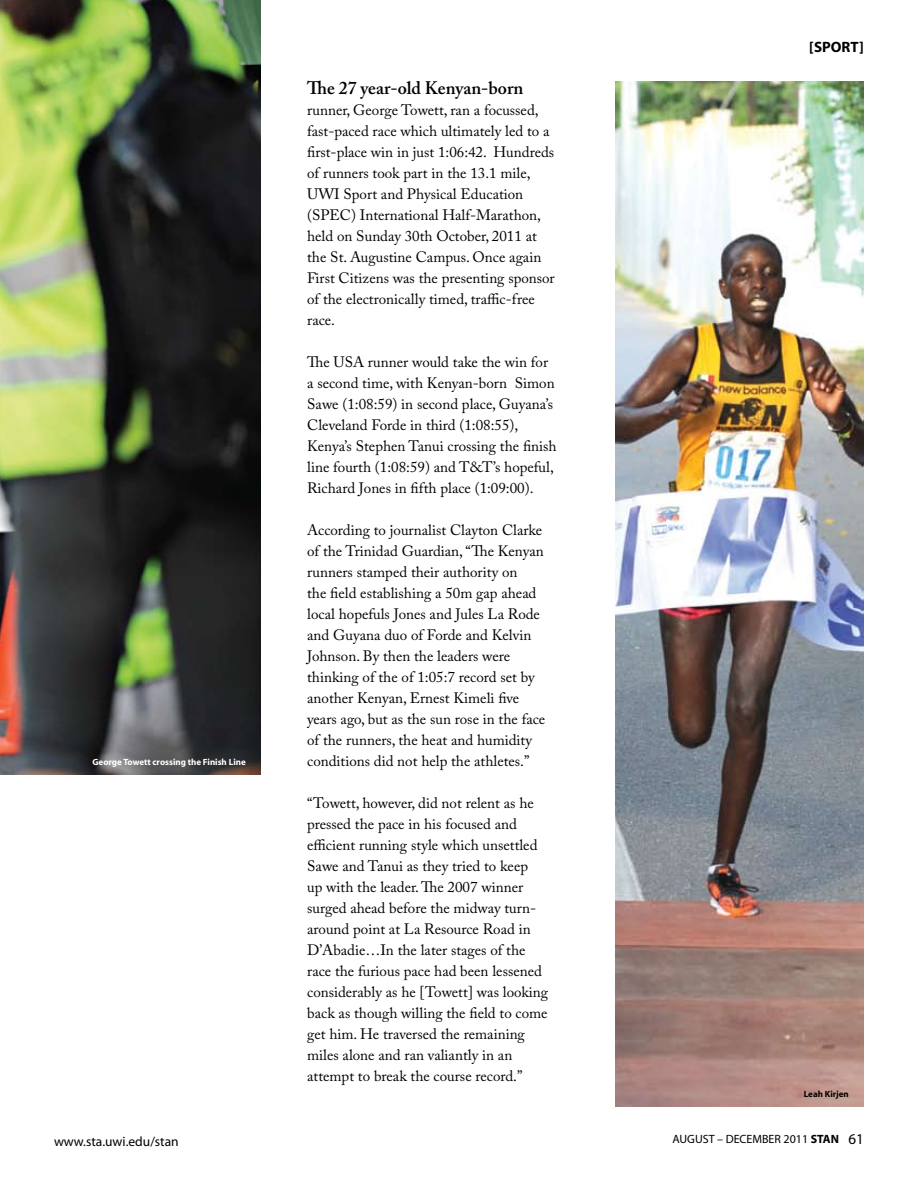
<style>
.page{position:relative;width:918px;height:1188px;background:#fff}
.page>*{position:absolute;margin:0;border:0;box-sizing:border-box;transform-origin:0 0}
.t1{font:600 18px "Adobe Caslon Pro";color:#000}
.t2{font:15px/21px "Adobe Caslon Pro";color:#000}
.t3{font:700 15px "Myriad";color:#000}
.t4{font:13.5px "Myriad";color:#000}
.t5{font:12px "Myriad";color:#000}
.t6{font:700 9px "Myriad";color:#fff}
.t7{font:700 9px "Myriad";color:#000}
.s1{font-weight:700}
.s2{font-size:15px}
</style>
<div class="page">
<img style="left:0;top:0;width:260px;height:775px">
<img style="left:616px;top:81px;width:248px;height:1026px">
<p class="t6" style="left:92px;top:757px;width:155px">George Towett crossing the Finish Line</p>
<p class="t1" style="left:307px;top:77px;width:218px">The 27 year-old Kenyan-born</p>
<p class="t2" style="left:307px;top:100px;width:249px">runner, George Towett, ran a focussed, fast-paced race which ultimately led to a first-place win in just 1:06:42. Hundreds of runners took part in the 13.1 mile, UWI Sport and Physical Education (SPEC) International Half-Marathon, held on Sunday 30th October, 2011 at the St. Augustine Campus. Once again First Citizens was the presenting sponsor of the electronically timed, traffic-free race.</p>
<p class="t2" style="left:307px;top:352px;width:251px">The USA runner would take the win for a second time, with Kenyan-born Simon Sawe (1:08:59) in second place, Guyana’s Cleveland Forde in third (1:08:55), Kenya’s Stephen Tanui crossing the finish line fourth (1:08:59) and T&amp;T’s hopeful, Richard Jones in fifth place (1:09:00).</p>
<p class="t2" style="left:307px;top:520px;width:240px">According to journalist Clayton Clarke of the Trinidad Guardian, “The Kenyan runners stamped their authority on<br>the field establishing a 50m gap ahead local hopefuls Jones and Jules La Rode and Guyana duo of Forde and Kelvin Johnson. By then the leaders were thinking of the of 1:05:7 record set by another Kenyan, Ernest Kimeli five years ago, but as the sun rose in the face of the runners, the heat and humidity conditions did not help the athletes.”</p>
<p class="t2" style="left:307px;top:793px;width:243px">“Towett, however, did not relent as he pressed the pace in his focused and efficient running style which unsettled Sawe and Tanui as they tried to keep<br>up with the leader. The 2007 winner surged ahead before the midway turn&shy;around point at La Resource Road in D’Abadie…In the later stages of the race the furious pace had been lessened considerably as he [Towett] was looking back as though willing the field to come get him. He traversed the remaining miles alone and ran valiantly in an attempt to break the course record.”</p>
<p class="t3" style="left:809px;top:39px;width:56px">[SPORT]</p>
<p class="t7" style="left:804px;top:1089px;width:47px">Leah Kirjen</p>
<p class="t4" style="left:54px;top:1135px;width:126px">www.sta.uwi.edu/stan</p>
<p class="t5" style="left:672px;top:1133px;width:82px">AUGUST – DECember</p>
<p class="t5" style="left:784px;top:1133px;width:82px">2011 <span class="s1">STAN</span> <span class="s2">61</span></p>
</div>
